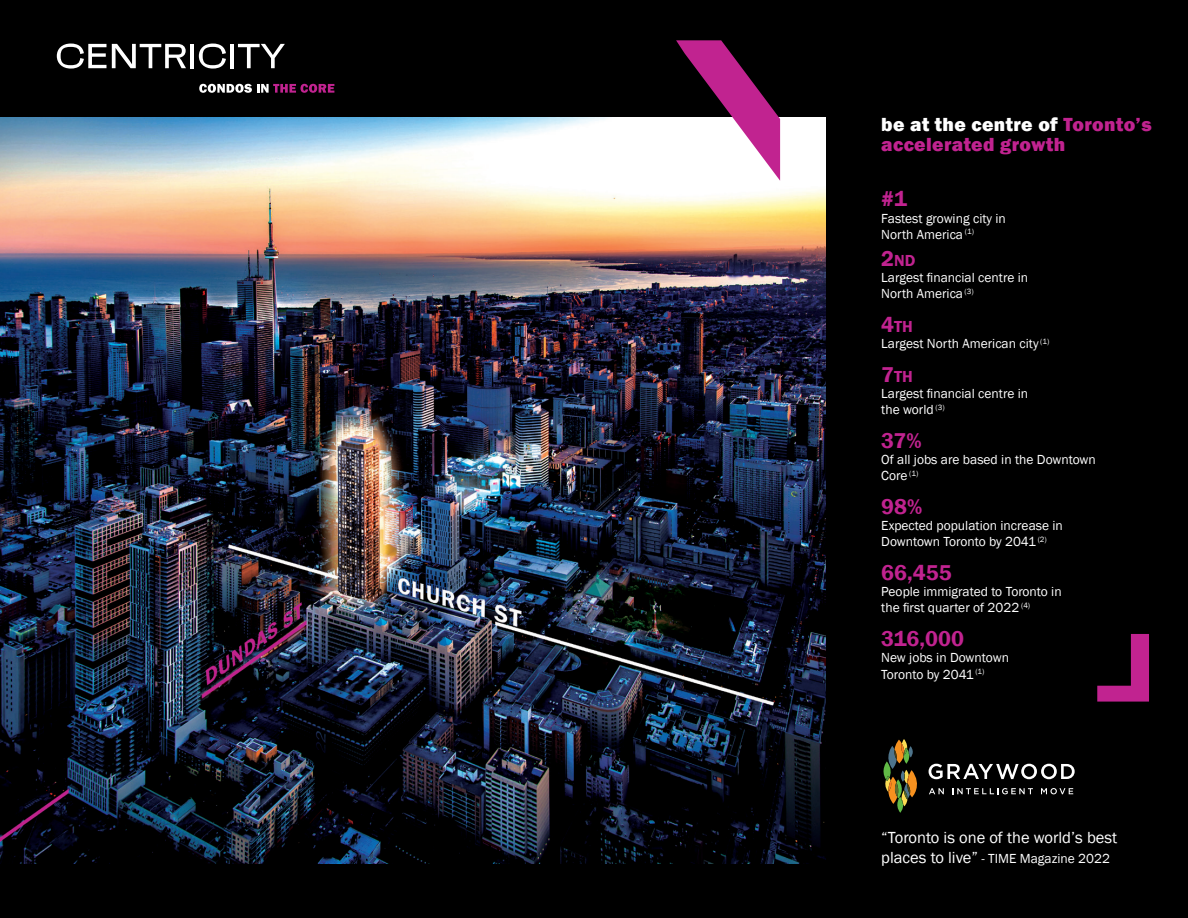
<style>
.page{position:relative;width:1188px;height:918px;background:#000}
.page>*{position:absolute;margin:0;border:0;box-sizing:border-box;transform-origin:0 0}
.t1{font:600 22.05px "Franklin Gothic";color:#c12390}
.t2{font:800 19.5px/19.8px "Franklin Gothic";letter-spacing:.02em;color:#c12390}
.t3{font:16.5px "Franklin Gothic";color:#fff}
.t4{font:600 16.5px "Franklin Gothic";color:#c12390}
.t5{font:13.5px/16.2px "Franklin Gothic";color:#fff}
.s1{color:#fff}
.s2{font-size:22.05px}
.s3{font-size:16.5px}
</style>
<div class="page">
<img style="left:0;top:118px;width:826px;height:746px">
<svg style="left:676px;top:40px;width:104px;height:141px"></svg>
<svg style="left:1097px;top:634px;width:52px;height:68px"></svg>
<svg style="left:57px;top:44px;width:49px;height:25px"></svg>
<svg style="left:112px;top:44px;width:74px;height:24px"></svg>
<hr style="left:190px;top:44px;width:4px;height:24px;background:#fff">
<svg style="left:199px;top:44px;width:27px;height:25px"></svg>
<hr style="left:230px;top:44px;width:4px;height:24px;background:#fff">
<svg style="left:238px;top:44px;width:47px;height:24px"></svg>
<svg style="left:199px;top:84px;width:135px;height:9px"></svg>
<svg style="left:929px;top:764px;width:146px;height:15px"></svg>
<svg style="left:884px;top:739px;width:33px;height:74px"></svg>
<svg style="left:929px;top:788px;width:15px;height:6px"></svg>
<svg style="left:952px;top:788px;width:81px;height:6px"></svg>
<svg style="left:1041px;top:788px;width:32px;height:6px"></svg>
<p class="t2" style="left:881px;top:115px;width:272px"><span class="s1">be at the centre of</span> Toronto’s accelerated growth</p>
<p class="t1" style="left:881px;top:186px;width:27px">#1</p>
<p class="t5" style="left:881px;top:210px;width:126px">Fastest growing city in<br>North America <sup>(1)</sup></p>
<p class="t4" style="left:881px;top:250px;width:36px"><span class="s2">2</span>ND</p>
<p class="t5" style="left:881px;top:270px;width:149px">Largest financial centre in<br>North America <sup>(3)</sup></p>
<p class="t4" style="left:881px;top:316px;width:33px"><span class="s2">4</span>TH</p>
<p class="t5" style="left:881px;top:336px;width:170px">Largest North American city <sup>(1)</sup></p>
<p class="t4" style="left:881px;top:366px;width:33px"><span class="s2">7</span>TH</p>
<p class="t5" style="left:881px;top:386px;width:149px">Largest financial centre in the world <sup>(3)</sup></p>
<p class="t1" style="left:881px;top:427px;width:42px">37%</p>
<p class="t5" style="left:881px;top:452px;width:216px">Of all jobs are based in the Downtown<br>Core <sup>(1)</sup></p>
<p class="t1" style="left:881px;top:493px;width:43px">98%</p>
<p class="t5" style="left:881px;top:518px;width:183px">Expected population increase in<br>Downtown Toronto by 2041 <sup>(2)</sup></p>
<p class="t1" style="left:881px;top:559px;width:72px">66,455</p>
<p class="t5" style="left:881px;top:584px;width:182px">People immigrated to Toronto in the first quarter of 2022 <sup>(4)</sup></p>
<p class="t1" style="left:881px;top:625px;width:84px">316,000</p>
<p class="t5" style="left:881px;top:650px;width:129px">New jobs in Downtown<br>Toronto by 2041 <sup>(1)</sup></p>
<p class="t3" style="left:881px;top:827px;width:238px">“Toronto is one of the world’s best</p>
<p class="t5" style="left:881px;top:851px;width:230px"><span class="s3">places to live”</span> - TIME Magazine 2022</p>
</div>
